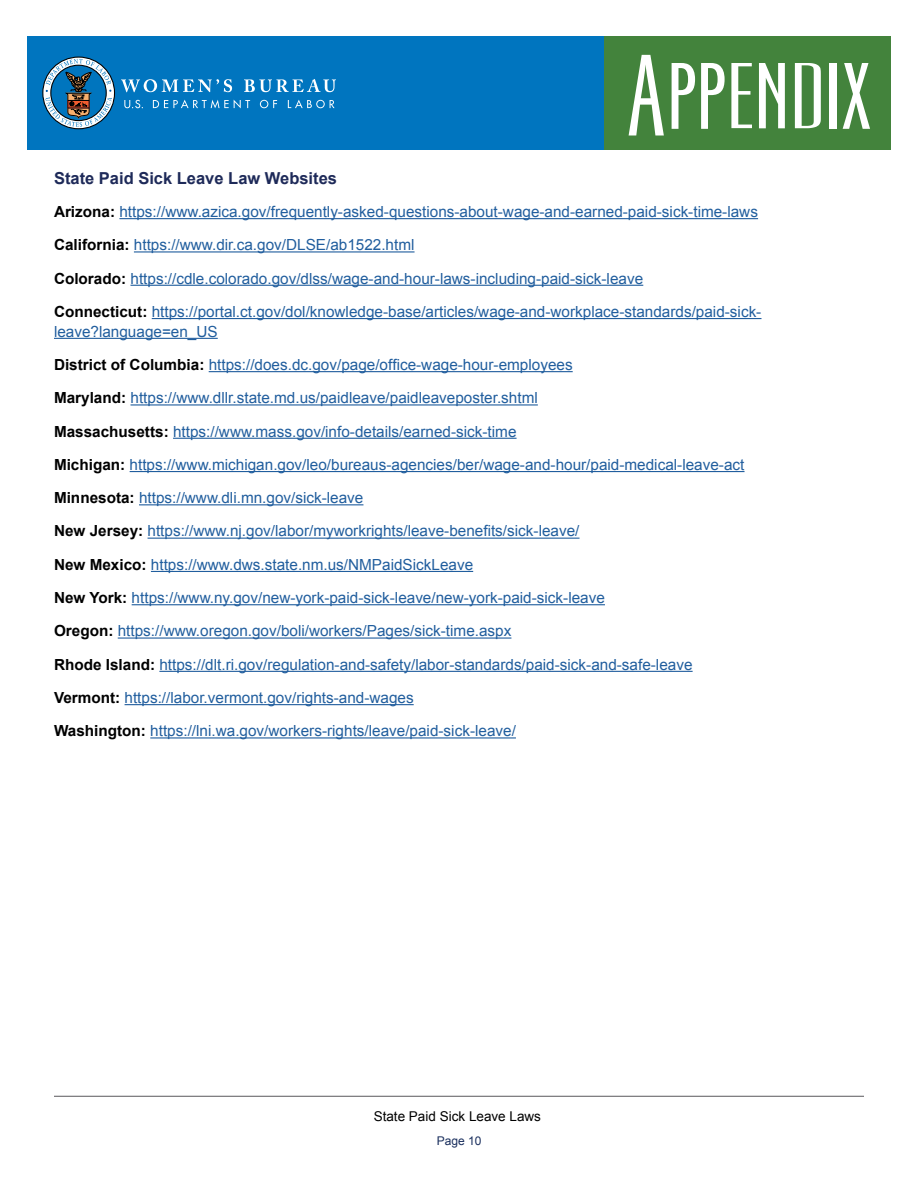
<style>
.page{position:relative;width:918px;height:1188px;background:#fff}
.page>*{position:absolute;margin:0;border:0;box-sizing:border-box;transform-origin:0 0}
.t1{font:700 16.5px "Arial";color:#1e2a59}
.t2{font:15.3px/19.8px "Arial";color:#215e9e}
.t3{font:13.5px "Arial";color:#000}
.t4{font:12px "Arial";color:#192e5d}
.s1{font-weight:700;color:#000}
</style>
<div class="page">
<hr style="left:54px;top:1096px;width:810px;height:1px;background:#59585b">
<div style="left:597px;top:36px;width:294px;height:114px;background:#43833c"></div>
<div style="left:27px;top:36px;width:576px;height:114px;background:#0075bf"></div>
<svg style="left:121px;top:79px;width:215px;height:30px"></svg>
<div style="left:42px;top:57px;width:73px;height:72px;border:1px solid #000;border-radius:50%"></div>
<svg style="left:46px;top:59px;width:66px;height:68px"></svg>
<svg style="left:629px;top:55px;width:35px;height:80px"></svg>
<svg style="left:672px;top:63px;width:23px;height:66px"></svg>
<svg style="left:701px;top:63px;width:24px;height:66px"></svg>
<div style="left:830px;top:63px;width:7px;height:66px;background:#fff"></div>
<svg style="left:843px;top:63px;width:27px;height:66px"></svg>
<svg style="left:731px;top:63px;width:21px;height:65px"></svg>
<svg style="left:759px;top:63px;width:26px;height:65px"></svg>
<svg style="left:795px;top:63px;width:26px;height:65px"></svg>
<hr style="left:119px;top:218px;width:639px;height:1px;background:#215e9e">
<hr style="left:134px;top:251px;width:281px;height:2px;background:#215e9e">
<hr style="left:130px;top:285px;width:513px;height:1px;background:#215e9e">
<hr style="left:152px;top:318px;width:609px;height:1px;background:#215e9e">
<hr style="left:54px;top:338px;width:164px;height:1px;background:#215e9e">
<hr style="left:209px;top:371px;width:364px;height:1px;background:#215e9e">
<hr style="left:131px;top:404px;width:407px;height:2px;background:#215e9e">
<hr style="left:173px;top:438px;width:344px;height:1px;background:#215e9e">
<hr style="left:130px;top:471px;width:615px;height:1px;background:#215e9e">
<hr style="left:139px;top:504px;width:224px;height:1px;background:#215e9e">
<hr style="left:148px;top:538px;width:432px;height:1px;background:#215e9e">
<hr style="left:151px;top:571px;width:322px;height:1px;background:#215e9e">
<hr style="left:132px;top:604px;width:473px;height:1px;background:#215e9e">
<hr style="left:118px;top:637px;width:393px;height:2px;background:#215e9e">
<hr style="left:159px;top:671px;width:534px;height:1px;background:#215e9e">
<hr style="left:125px;top:704px;width:289px;height:1px;background:#215e9e">
<hr style="left:150px;top:737px;width:366px;height:2px;background:#215e9e">
<h2 class="t1" style="left:54px;top:167px;width:285px">State Paid Sick Leave Law Websites</h2>
<p class="t2" style="left:54px;top:202px;width:706px"><span class="s1">Arizona:</span> https://www.azica.gov/frequently-asked-questions-about-wage-and-earned-paid-sick-time-laws</p>
<p class="t2" style="left:54px;top:235px;width:362px"><span class="s1">California:</span> https://www.dir.ca.gov/DLSE/ab1522.html</p>
<p class="t2" style="left:54px;top:269px;width:591px"><span class="s1">Colorado:</span> https://cdle.colorado.gov/dlss/wage-and-hour-laws-including-paid-sick-leave</p>
<p class="t2" style="left:54px;top:302px;width:709px"><span class="s1">Connecticut:</span> https://portal.ct.gov/dol/knowledge-base/articles/wage-and-workplace-standards/paid-sick&shy;leave?language=en_US</p>
<p class="t2" style="left:54px;top:355px;width:520px"><span class="s1">District of Columbia:</span> https://does.dc.gov/page/office-wage-hour-employees</p>
<p class="t2" style="left:54px;top:388px;width:485px"><span class="s1">Maryland:</span> https://www.dllr.state.md.us/paidleave/paidleaveposter.shtml</p>
<p class="t2" style="left:54px;top:421px;width:464px"><span class="s1">Massachusetts:</span> https://www.mass.gov/info-details/earned-sick-time</p>
<p class="t2" style="left:54px;top:455px;width:692px"><span class="s1">Michigan:</span> https://www.michigan.gov/leo/bureaus-agencies/ber/wage-and-hour/paid-medical-leave-act</p>
<p class="t2" style="left:54px;top:488px;width:311px"><span class="s1">Minnesota:</span> https://www.dli.mn.gov/sick-leave</p>
<p class="t2" style="left:54px;top:521px;width:527px"><span class="s1">New Jersey:</span> https://www.nj.gov/labor/myworkrights/leave-benefits/sick-leave/</p>
<p class="t2" style="left:54px;top:555px;width:421px"><span class="s1">New Mexico:</span> https://www.dws.state.nm.us/NMPaidSickLeave</p>
<p class="t2" style="left:54px;top:588px;width:552px"><span class="s1">New York:</span> https://www.ny.gov/new-york-paid-sick-leave/new-york-paid-sick-leave</p>
<p class="t2" style="left:54px;top:621px;width:459px"><span class="s1">Oregon:</span> https://www.oregon.gov/boli/workers/Pages/sick-time.aspx</p>
<p class="t2" style="left:54px;top:655px;width:640px"><span class="s1">Rhode Island:</span> https://dlt.ri.gov/regulation-and-safety/labor-standards/paid-sick-and-safe-leave</p>
<p class="t2" style="left:54px;top:688px;width:361px"><span class="s1">Vermont:</span> https://labor.vermont.gov/rights-and-wages</p>
<p class="t2" style="left:54px;top:721px;width:463px"><span class="s1">Washington:</span> https://lni.wa.gov/workers-rights/leave/paid-sick-leave/</p>
<p class="t3" style="left:374px;top:1107px;width:169px">State Paid Sick Leave Laws</p>
<p class="t4" style="left:437px;top:1133px;width:46px">Page 10</p>
</div>
